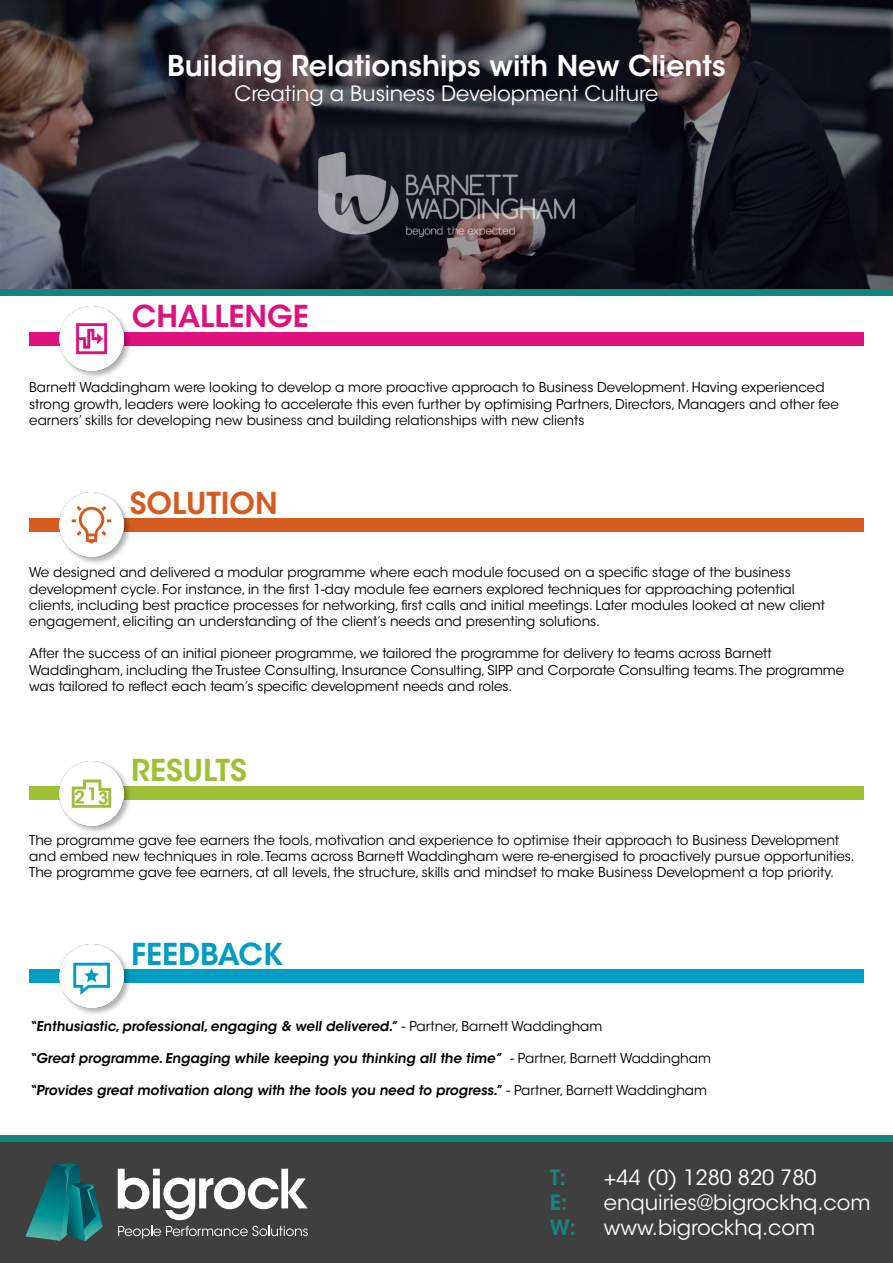
<style>
.page{position:relative;width:893px;height:1263px;background:#fff}
.page>*{position:absolute;margin:0;border:0;box-sizing:border-box;transform-origin:0 0}
.t1{font:600 30px "ITC Avant Garde Std";color:#df117c}
.t2{font:600 30px "ITC Avant Garde Std";color:#d55b20}
.t3{font:600 30px "ITC Avant Garde Std";color:#009dc3}
.t4{font:600 30px "ITC Avant Garde Std";color:#9dc037}
.t5{font:600 28.5px "ITC Avant Garde Std";color:#fff}
.t6{font:21px "ITC Avant Garde Std";color:#fff}
.t7{font:600 21px "ITC Avant Garde Std";color:#16847e}
.t8{font:13.5px/16.2px "ITC Avant Garde Std";color:#000}
.t9{font:600 13.5px "ITC Avant Garde Std";color:#000}
.s1{font-weight:400}
</style>
<div class="page">
<div style="left:0;top:1142px;width:893px;height:121px;background:#3f3f40"></div>
<div style="left:0;top:1135px;width:893px;height:7px;background:#16847e"></div>
<svg style="left:118px;top:1169px;width:190px;height:51px"></svg>
<svg style="left:26px;top:1163px;width:77px;height:78px"></svg>
<svg style="left:118px;top:1226px;width:190px;height:13px"></svg>
<img style="left:0;top:0;width:893px;height:289px">
<img style="left:319px;top:152px;width:255px;height:85px">
<div style="left:0;top:289px;width:893px;height:7px;background:#16847e"></div>
<div style="left:29px;top:332px;width:835px;height:14px;background:#df117c"></div>
<div style="left:58px;top:306px;width:74px;height:74px;background:#000;opacity:.31"></div>
<img style="left:59px;top:307px;width:64px;height:64px">
<div style="left:29px;top:518px;width:835px;height:14px;background:#d55b20"></div>
<div style="left:58px;top:492px;width:74px;height:74px;background:#000;opacity:.31"></div>
<img style="left:59px;top:493px;width:64px;height:64px">
<div style="left:29px;top:786px;width:835px;height:14px;background:#9dc037"></div>
<div style="left:58px;top:760px;width:74px;height:74px;background:#000;opacity:.31"></div>
<img style="left:59px;top:761px;width:64px;height:64px">
<div style="left:29px;top:969px;width:835px;height:14px;background:#009dc3"></div>
<div style="left:58px;top:943px;width:74px;height:74px;background:#000;opacity:.31"></div>
<img style="left:59px;top:944px;width:64px;height:64px">
<h2 class="t5" style="left:167px;top:48px;width:560px">Building Relationships with New Clients</h2>
<h3 class="t6" style="left:235px;top:81px;width:425px">Creating a Business Development Culture</h3>
<h1 class="t1" style="left:132px;top:297px;width:178px">CHALLENGE</h1>
<p class="t8" style="left:29px;top:379px;width:811px">Barnett Waddingham were looking to develop a more proactive approach to Business Development. Having experienced strong growth, leaders were looking to accelerate this even further by optimising Partners, Directors, Managers and other fee earners’ skills for developing new business and building relationships with new clients</p>
<h1 class="t2" style="left:130px;top:484px;width:150px">SOLUTION</h1>
<p class="t8" style="left:29px;top:564px;width:797px">We designed and delivered a modular programme where each module focused on a specific stage of the business development cycle. For instance, in the first 1-day module fee earners explored techniques for approaching potential clients, including best practice processes for networking, first calls and initial meetings. Later modules looked at new client engagement, eliciting an understanding of the client’s needs and presenting solutions.</p>
<p class="t8" style="left:29px;top:645px;width:817px">After the success of an initial pioneer programme, we tailored the programme for delivery to teams across Barnett<br>Waddingham, including the Trustee Consulting, Insurance Consulting, SIPP and Corporate Consulting teams. The programme was tailored to reflect each team’s specific development needs and roles.</p>
<h1 class="t4" style="left:131px;top:751px;width:117px">RESULTS</h1>
<p class="t8" style="left:29px;top:832px;width:827px">The programme gave fee earners the tools, motivation and experience to optimise their approach to Business Development and embed new techniques in role. Teams across Barnett Waddingham were re-energised to proactively pursue opportunities.<br>The programme gave fee earners, at all levels, the structure, skills and mindset to make Business Development a top priority.</p>
<h1 class="t3" style="left:131px;top:935px;width:153px">FEEDBACK</h1>
<p class="t9" style="left:29px;top:1017px;width:575px">“Enthusiastic,professional,engaging &amp; well delivered.” <span class="s1">- Pa rt n e r, B a r n ett Wa d d i n g h a m</span></p>
<p class="t9" style="left:29px;top:1049px;width:683px">“Great programme.Engaging while keeping you thinking all the time” <span class="s1">- Pa rt n e r, B a r n ett Wa d d i n g h a m</span></p>
<p class="t9" style="left:29px;top:1082px;width:679px">“Provides great motivation along with the tools you need to progress.” <span class="s1">- Pa r t n e r, B a r n ett Wa d d i n g h a m</span></p>
<h3 class="t7" style="left:550px;top:1164px;width:17px">T:</h3>
<h3 class="t6" style="left:604px;top:1164px;width:214px">+44 (0) 1280 820 780</h3>
<h3 class="t7" style="left:550px;top:1189px;width:19px">E:</h3>
<h3 class="t6" style="left:604px;top:1190px;width:268px">enquiries@bigrockhq.com</h3>
<h3 class="t7" style="left:550px;top:1214px;width:28px">W:</h3>
<h3 class="t6" style="left:604px;top:1215px;width:213px">www.bigrockhq.com</h3>
</div>
